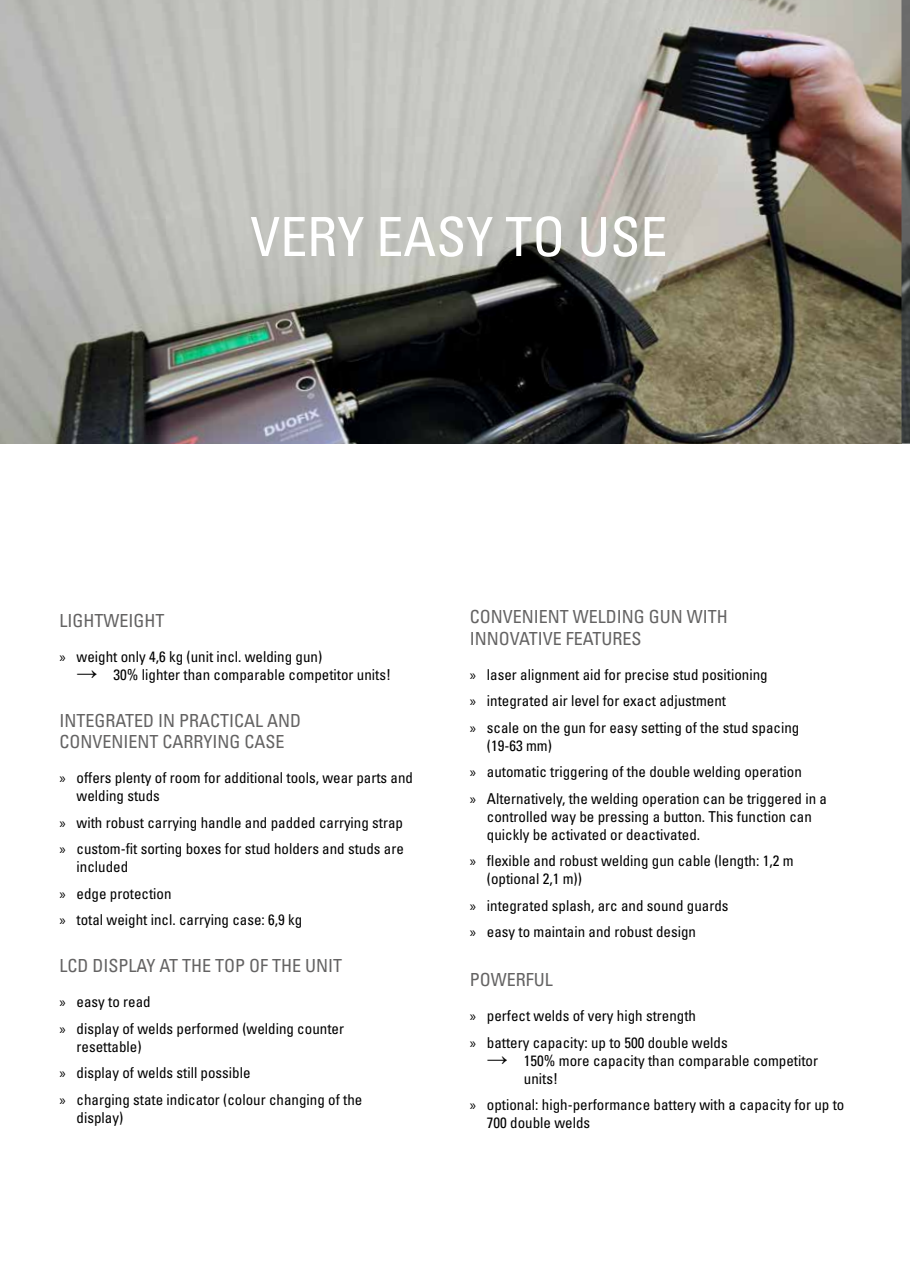
<style>
.page{position:relative;width:910px;height:1280px;background:#fff}
.page>*{position:absolute;margin:0;border:0;box-sizing:border-box;transform-origin:0 0}
.t1{font:condensed 54px "Univers LT Std";color:#fff}
.t2{font:condensed 18px/21.6px "Univers LT Std";color:#646363}
.t3{font:condensed 15px/26.5px "Univers LT Std";color:#000}
.s1{font-family:"Myriad Pro";font-stretch:normal}
.s2{font-family:"Times New Roman";font-stretch:normal;font-size:21px}
</style>
<div class="page">
<img style="left:0;top:0;width:910px;height:444px">
<h1 class="t1" style="left:250px;top:203px;width:419px">VERY EASY TO USE</h1>
<p class="t2" style="left:60px;top:609px;width:106px">LIGHTWEIGHT</p>
<p class="t3" style="left:60px;top:643px;width:264px"><span class="s1">»</span> weight only 4,6 kg (unit incl. welding gun)</p>
<p class="t3" style="left:77px;top:661px;width:316px"><span class="s2">→</span> 30% lighter than comparable competitor units!</p>
<p class="t2" style="left:60px;top:709px;width:243px">INTEGRATED IN PRACTICAL AND<br>CONVENIENT CARRYING CASE</p>
<p class="t3" style="left:77px;top:769px;width:338px;line-height:18px;text-indent:-17px"><span class="s1">»</span> offers plenty of room for additional tools, wear parts and welding studs</p>
<p class="t3" style="left:60px;top:809px;width:346px"><span class="s1">»</span> with robust carrying handle and padded carrying strap <span class="s1">»</span> custom-fit sorting boxes for stud holders and studs are</p>
<p class="t3" style="left:60px;top:853px;width:244px;text-indent:17px">included<br><span class="s1">»</span> edge protection<br><span class="s1">»</span> total weight incl. carrying case: 6,9 kg</p>
<p class="t2" style="left:60px;top:955px;width:284px">LCD DISPLAY AT THE TOP OF THE UNIT</p>
<p class="t3" style="left:60px;top:988px;width:286px"><span class="s1">»</span> easy to read<br><span class="s1">»</span> display of welds performed (welding counter</p>
<p class="t3" style="left:60px;top:1033px;width:304px;text-indent:17px">resettable)<br><span class="s1">»</span> display of welds still possible<br><span class="s1">»</span> charging state indicator (colour changing of the</p>
<p class="t3" style="left:77px;top:1104px;width:48px">display)</p>
<p class="t2" style="left:470px;top:606px;width:260px">CONVENIENT WELDING GUN WITH<br>INNOVATIVE FEATURES</p>
<p class="t3" style="left:470px;top:661px;width:331px"><span class="s1">»</span> laser alignment aid for precise stud positioning<br><span class="s1">»</span> integrated air level for exact adjustment<br><span class="s1">»</span> scale on the gun for easy setting of the stud spacing</p>
<p class="t3" style="left:470px;top:732px;width:359px;text-indent:17px">(19-63 mm)<br><span class="s1">»</span> automatic triggering of the double welding operation<br><span class="s1">»</span> Alternatively, the welding operation can be triggered in a</p>
<p class="t3" style="left:487px;top:807px;width:326px;line-height:18px">controlled way be pressing a button. This function can quickly be activated or deactivated.</p>
<p class="t3" style="left:487px;top:852px;width:308px;line-height:18px;text-indent:-17px"><span class="s1">»</span> flexible and robust welding gun cable (length: 1,2 m (optional 2,1 m))</p>
<p class="t3" style="left:470px;top:892px;width:260px"><span class="s1">»</span> integrated splash, arc and sound guards <span class="s1">»</span> easy to maintain and robust design</p>
<p class="t2" style="left:470px;top:969px;width:84px">POWERFUL</p>
<p class="t3" style="left:470px;top:1002px;width:259px"><span class="s1">»</span> perfect welds of very high strength<br><span class="s1">»</span> battery capacity: up to 500 double welds</p>
<p class="t3" style="left:524px;top:1051px;width:296px;line-height:18px;text-indent:-37px"><span class="s2">→</span> 150% more capacity than comparable competitor units!</p>
<p class="t3" style="left:487px;top:1096px;width:359px;line-height:18px;text-indent:-17px"><span class="s1">»</span> optional: high-performance battery with a capacity for up to<br>700 double welds</p>
</div>
